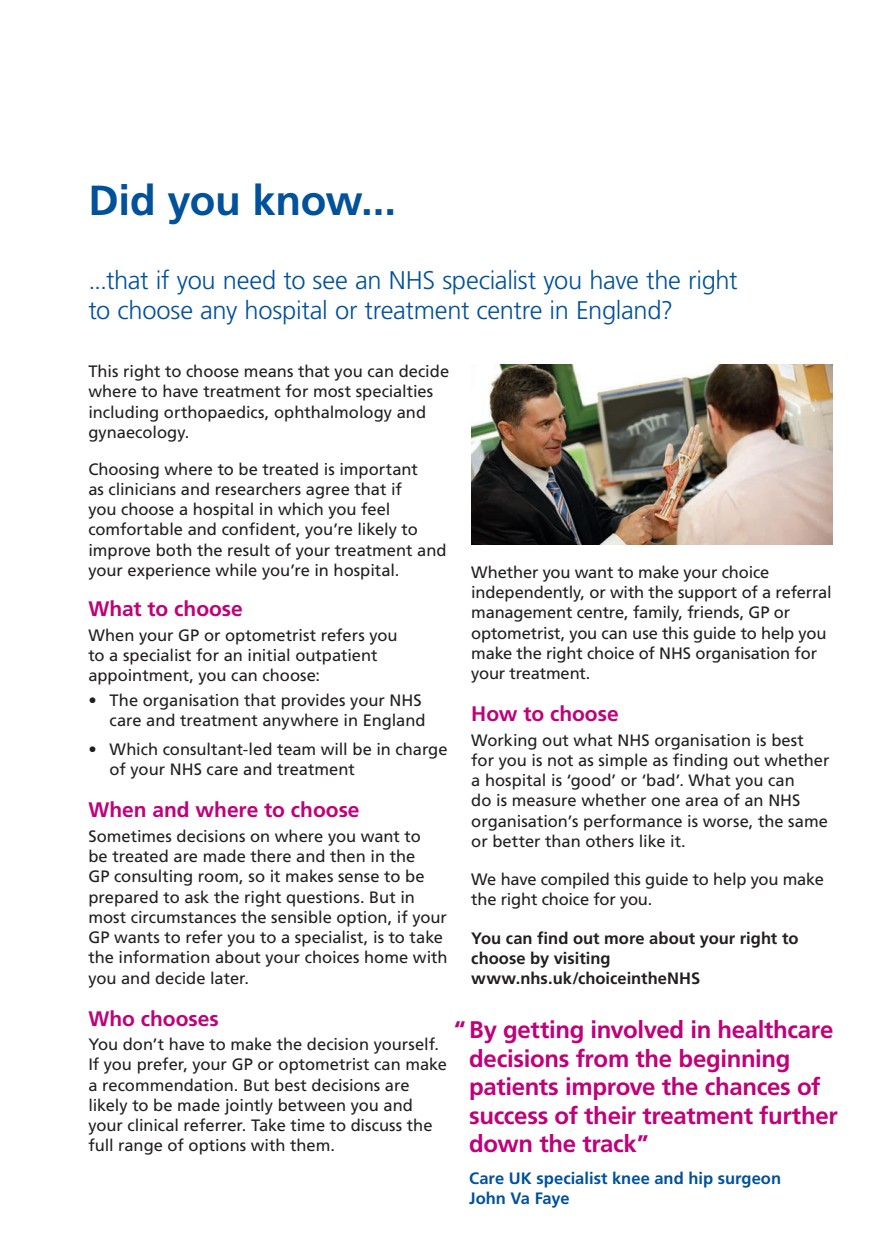
<style>
.page{position:relative;width:883px;height:1253px;background:#fff}
.page>*{position:absolute;margin:0;border:0;box-sizing:border-box;transform-origin:0 0}
.t1{font:700 42px "Frutiger LT Std";letter-spacing:-.01em;color:#01519b}
.t2{font:300 25.5px/30px "Frutiger LT Std";letter-spacing:-.015em;color:#01519b}
.t3{font:700 24px/28.5px "Frutiger LT Std";letter-spacing:-.015em;color:#bf027a}
.t4{font:700 21px "Frutiger LT Std";color:#bf027a}
.t5{font:16.5px/20.2px "Frutiger LT Std";letter-spacing:-.005em;color:#231f20}
.t6{font:700 16.5px/20.2px "Frutiger LT Std";color:#231f20}
.t7{font:700 16.5px/19.5px "Frutiger LT Std";color:#01519b}
</style>
<div class="page">
<img style="left:471px;top:364px;width:361px;height:180px">
<h1 class="t1" style="left:88px;top:175px;width:309px">Did you know...</h1>
<h2 class="t2" style="left:88px;top:265px;width:650px">...that if you need to see an NHS specialist you have the right to choose any hospital or treatment centre in England?</h2>
<p class="t5" style="left:88px;top:361px;width:362px">This right to choose means that you can decide where to have treatment for most specialties including orthopaedics, ophthalmology and gynaecology.</p>
<p class="t5" style="left:88px;top:459px;width:359px">Choosing where to be treated is important<br>as clinicians and researchers agree that if<br>you choose a hospital in which you feel comfortable and confident, you’re likely to improve both the result of your treatment and your experience while you’re in hospital.</p>
<p class="t4" style="left:88px;top:596px;width:156px">What to choose</p>
<p class="t5" style="left:88px;top:625px;width:311px">When your GP or optometrist refers you to a specialist for an initial outpatient appointment, you can choose:</p>
<p class="t5" style="left:88px;top:690px;width:339px;text-align:right">• The organisation that provides your NHS care and treatment anywhere in England</p>
<p class="t5" style="left:110px;top:739px;width:339px;text-indent:-21px">• Which consultant-led team will be in charge of your NHS care and treatment</p>
<p class="t4" style="left:88px;top:797px;width:273px">When and where to choose</p>
<p class="t5" style="left:88px;top:826px;width:361px">Sometimes decisions on where you want to<br>be treated are made there and then in the<br>GP consulting room, so it makes sense to be prepared to ask the right questions. But in most circumstances the sensible option, if your GP wants to refer you to a specialist, is to take the information about your choices home with you and decide later.</p>
<p class="t4" style="left:88px;top:1005px;width:132px">Who chooses</p>
<p class="t5" style="left:88px;top:1034px;width:360px">You don’t have to make the decision yourself.<br>If you prefer, your GP or optometrist can make a recommendation. But best decisions are likely to be made jointly between you and your clinical referrer. Take time to discuss the full range of options with them.</p>
<p class="t5" style="left:471px;top:562px;width:362px">Whether you want to make your choice independently, or with the support of a referral management centre, family, friends, GP or optometrist, you can use this guide to help you make the right choice of NHS organisation for your treatment.</p>
<p class="t4" style="left:471px;top:701px;width:149px">How to choose</p>
<p class="t5" style="left:471px;top:729px;width:360px">Working out what NHS organisation is best for you is not as simple as finding out whether a hospital is ‘good’ or ‘bad’. What you can<br>do is measure whether one area of an NHS organisation’s performance is worse, the same or better than others like it.</p>
<p class="t5" style="left:471px;top:869px;width:354px">We have compiled this guide to help you make the right choice for you.</p>
<p class="t6" style="left:471px;top:927px;width:328px">You can find out more about your right to choose by visiting www.nhs.uk/choiceintheNHS</p>
<h3 class="t3" style="left:469px;top:1015px;width:370px;text-indent:-15px">“By getting involved in healthcare decisions from the beginning patients improve the chances of success of their treatment further down the track”</h3>
<p class="t7" style="left:469px;top:1168px;width:313px">Care UK specialist knee and hip surgeon<br>John Va Faye</p>
</div>
